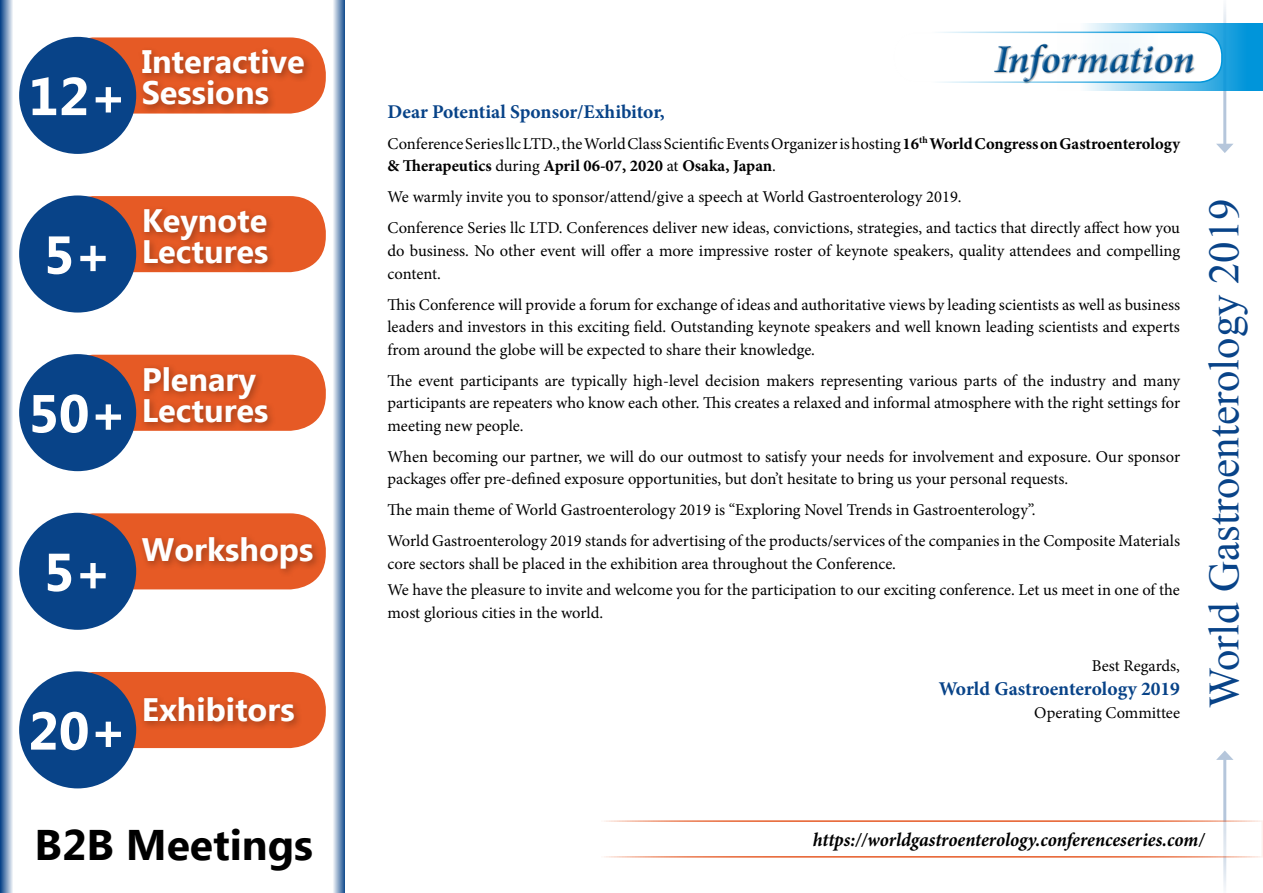
<style>
.page{position:relative;width:1263px;height:893px;background:#fff}
.page>*{position:absolute;margin:0;border:0;box-sizing:border-box;transform-origin:0 0}
.t1{font:700 53.25px "Ebrima";color:#fff}
.t2{font:42.75px "Times New Roman";color:#084388}
.t3{font:700 42.75px "Ebrima";color:#000}
.t4{font:italic 700 40.05px "Minion Pro";letter-spacing:-.005em;color:#00508f}
.t5{font:700 32.4px/30.9px "Ebrima";color:#fff}
.t6{font:700 19.5px "Minion Pro";letter-spacing:-.005em;color:#084388}
.t7{font:italic 700 19.5px "Minion Pro";color:#000;scale:.95 1}
.t8{font:16.5px/22.5px "Minion Pro";color:#000}
.s1{font-weight:700}
</style>
<div class="page">
<div style="left:58px;top:37px;width:268px;height:77px;background:#e65a25;border-radius:36px"></div>
<div style="left:19px;top:37px;width:117px;height:117px;background:#084388;border-radius:50%"></div>
<div style="left:138px;top:45px;width:176px;height:70px;background:#000;opacity:.3"></div>
<div style="left:58px;top:196px;width:268px;height:76px;background:#e65a25;border-radius:36px"></div>
<div style="left:19px;top:195px;width:117px;height:118px;background:#084388;border-radius:50%"></div>
<div style="left:140px;top:205px;width:137px;height:68px;background:#000;opacity:.3"></div>
<div style="left:58px;top:355px;width:268px;height:76px;background:#e65a25;border-radius:36px"></div>
<div style="left:19px;top:354px;width:117px;height:117px;background:#084388;border-radius:50%"></div>
<div style="left:140px;top:362px;width:137px;height:70px;background:#000;opacity:.3"></div>
<div style="left:58px;top:513px;width:268px;height:76px;background:#e65a25;border-radius:36px"></div>
<div style="left:19px;top:513px;width:117px;height:117px;background:#084388;border-radius:50%"></div>
<div style="left:138px;top:533px;width:184px;height:45px;background:#000;opacity:.3"></div>
<div style="left:58px;top:672px;width:268px;height:76px;background:#e65a25;border-radius:36px"></div>
<div style="left:19px;top:671px;width:117px;height:117px;background:#084388;border-radius:50%"></div>
<div style="left:140px;top:693px;width:164px;height:38px;background:#000;opacity:.3"></div>
<svg style="left:0;top:0;width:13px;height:893px;background:#7a99be"></svg>
<svg style="left:333px;top:0;width:12px;height:893px;background:#8da8c8"></svg>
<hr style="left:1223px;top:757px;width:3px;height:136px;background:#084388">
<svg style="left:1216px;top:750px;width:17px;height:10px"></svg>
<hr style="left:1223px;top:0;width:3px;height:146px;background:#084388">
<svg style="left:1216px;top:144px;width:17px;height:9px"></svg>
<svg style="left:1057px;top:23px;width:206px;height:68px;background:#50b5e5"></svg>
<div style="left:894px;top:32px;width:328px;height:50px;background:#fff;border-radius:22px"></div>
<div style="left:893px;top:32px;width:329px;height:51px;border:2px solid #0095da;border-radius:22px"></div>
<div style="left:993px;top:44px;width:203px;height:40px;background:#000;opacity:.35"></div>
<div style="left:597px;top:820px;width:666px;height:38px;background:#fff;border:2px solid #e65a25"></div>
<h1 class="t1" style="left:28px;top:57px;width:100px">12+</h1>
<h3 class="t5" style="left:142px;top:48px;width:165px">Interactive<br>Sessions</h3>
<h1 class="t1" style="left:44px;top:215px;width:70px">5+</h1>
<h3 class="t5" style="left:142px;top:207px;width:128px">Keynote<br>Lectures</h3>
<h1 class="t1" style="left:28px;top:374px;width:100px">50+</h1>
<h3 class="t5" style="left:142px;top:365px;width:128px">Plenary<br>Lectures</h3>
<h1 class="t1" style="left:44px;top:532px;width:70px">5+</h1>
<h3 class="t5" style="left:142px;top:536px;width:173px">Workshops</h3>
<h1 class="t1" style="left:28px;top:691px;width:100px">20+</h1>
<h3 class="t5" style="left:142px;top:696px;width:154px">Exhibitors</h3>
<h2 class="t3" style="left:35px;top:813px;width:280px">B2B Meetings</h2>
<h3 class="t4" style="left:994px;top:30px;width:202px">Information</h3>
<p class="t6" style="left:387px;top:98px;width:279px">Dear Potential Sponsor/Exhibitor,</p>
<p class="t8" style="left:387px;top:133px;width:794px">Conference Series llc LTD., the World Class Scientific Events Organizer is hosting <span class="s1">16</span><sup>th</sup> <span class="s1">World Congress on Gastroenterology &amp; Therapeutics</span> during <span class="s1">April 06-07, 2020</span> at <span class="s1">Osaka, Japan</span>.</p>
<p class="t8" style="left:387px;top:182px;width:794px;line-height:31px">We warmly invite you to sponsor/attend/give a speech at World Gastroenterology 2019.<br>Conference Series llc LTD. Conferences deliver new ideas, convictions, strategies, and tactics that directly affect how you</p>
<p class="t8" style="left:387px;top:240px;width:794px">do business. No other event will offer a more impressive roster of keynote speakers, quality attendees and compelling content.</p>
<p class="t8" style="left:387px;top:293px;width:794px;text-align:justify">This Conference will provide a forum for exchange of ideas and authoritative views by leading scientists as well as business leaders and investors in this exciting field. Outstanding keynote speakers and well known leading scientists and experts from around the globe will be expected to share their knowledge.</p>
<p class="t8" style="left:387px;top:369px;width:794px;text-align:justify">The event participants are typically high-level decision makers representing various parts of the industry and many participants are repeaters who know each other. This creates a relaxed and informal atmosphere with the right settings for meeting new people.</p>
<p class="t8" style="left:387px;top:445px;width:794px">When becoming our partner, we will do our outmost to satisfy your needs for involvement and exposure. Our sponsor packages offer pre-defined exposure opportunities, but don’t hesitate to bring us your personal requests.</p>
<p class="t8" style="left:387px;top:494px;width:794px;line-height:31px">The main theme of World Gastroenterology 2019 is “Exploring Novel Trends in Gastroenterology”.<br>World Gastroenterology 2019 stands for advertising of the products/services of the companies in the Composite Materials</p>
<p class="t8" style="left:387px;top:550px;width:794px;line-height:26.7px">core sectors shall be placed in the exhibition area throughout the Conference.<br>We have the pleasure to invite and welcome you for the participation to our exciting conference. Let us meet in one of the</p>
<p class="t8" style="left:387px;top:601px;width:217px">most glorious cities in the world.</p>
<p class="t8" style="left:1092px;top:655px;width:90px">Best Regards,</p>
<p class="t6" style="left:939px;top:675px;width:243px">World Gastroenterology 2019</p>
<p class="t8" style="left:1034px;top:701px;width:147px">Operating Committee</p>
<h2 class="t2" style="left:1195px;top:708px;width:511px;rotate:-90deg">World Gastroenterology 2019</h2>
<p class="t7" style="left:813px;top:826px;width:413px">https://worldgastroenterology.conferenceseries.com/</p>
</div>
